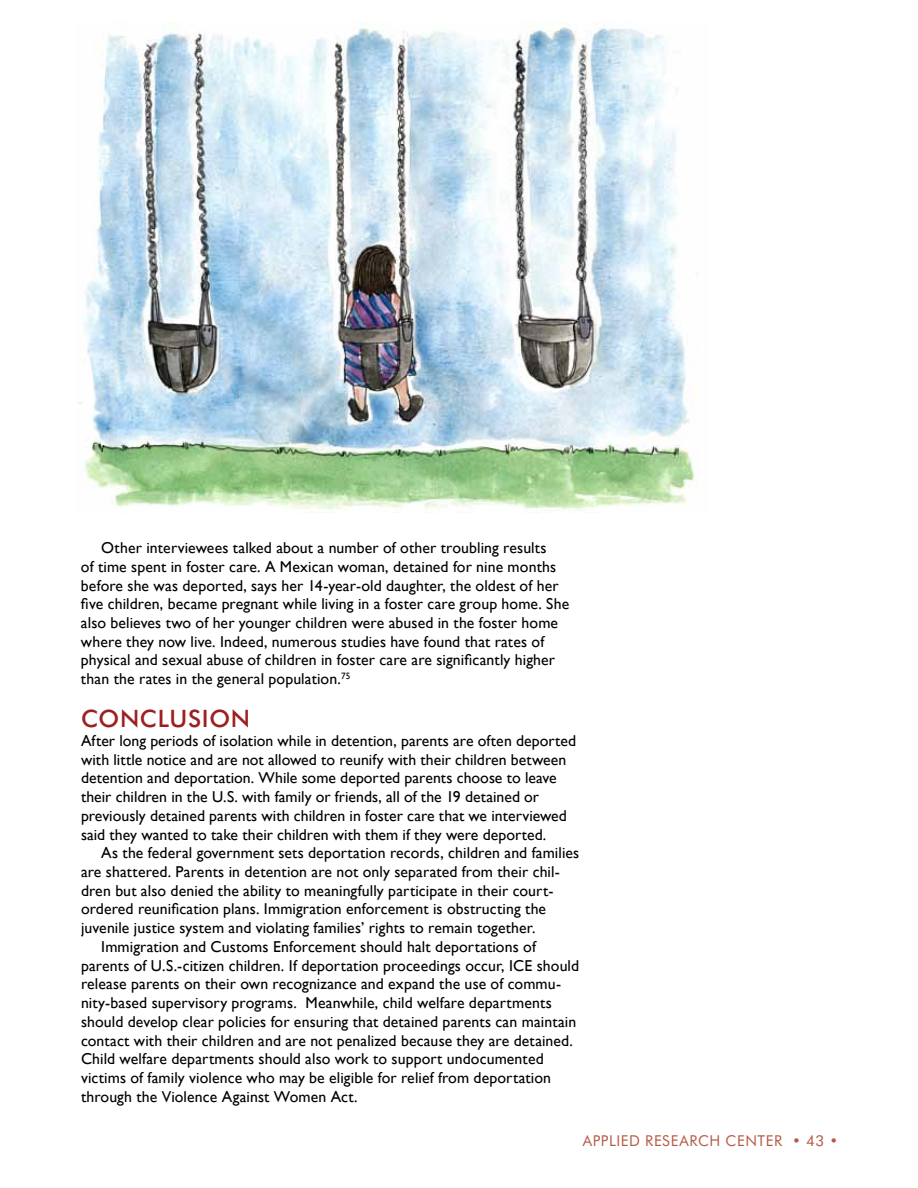
<style>
.page{position:relative;width:918px;height:1188px;background:#fff}
.page>*{position:absolute;margin:0;border:0;box-sizing:border-box;transform-origin:0 0}
.t1{font:500 24px "Futura BT";letter-spacing:.03em;color:#9e1f20}
.t2{font:15.75px/18.8px "Gill Sans";letter-spacing:.005em;color:#000}
.t3{font:15px "Futura BT";letter-spacing:.035em;color:#b45b46}
</style>
<div class="page">
<img style="left:79px;top:22px;width:619px;height:491px">
<p class="t2" style="left:81px;top:539px;width:490px;text-indent:20px">Other interviewees talked about a number of other troubling results<br>of time spent in foster care. A Mexican woman, detained for nine months before she was deported, says her 14-year-old daughter, the oldest of her five children, became pregnant while living in a foster care group home. She also believes two of her younger children were abused in the foster home where they now live. Indeed, numerous studies have found that rates of physical and sexual abuse of children in foster care are significantly higher than the rates in the general population.<sup>75</sup></p>
<h1 class="t1" style="left:81px;top:704px;width:171px">CONCLUSION</h1>
<p class="t2" style="left:81px;top:731px;width:497px">After long periods of isolation while in detention, parents are often deported with little notice and are not allowed to reunify with their children between detention and deportation. While some deported parents choose to leave their children in the U.S. with family or friends, all of the 19 detained or previously detained parents with children in foster care that we interviewed said they wanted to take their children with them if they were deported.</p>
<p class="t2" style="left:101px;top:844px;width:480px">As the federal government sets deportation records, children and families</p>
<p class="t2" style="left:81px;top:863px;width:481px">are shattered. Parents in detention are not only separated from their chil-</p>
<p class="t2" style="left:81px;top:881px;width:474px">dren but also denied the ability to meaningfully participate in their court-</p>
<p class="t2" style="left:81px;top:900px;width:467px">ordered reunification plans. Immigration enforcement is obstructing the</p>
<p class="t2" style="left:81px;top:919px;width:456px">juvenile justice system and violating families’ rights to remain together.</p>
<p class="t2" style="left:101px;top:938px;width:436px">Immigration and Customs Enforcement should halt deportations of</p>
<p class="t2" style="left:81px;top:956px;width:500px">parents of U.S.-citizen children. If deportation proceedings occur, ICE should</p>
<p class="t2" style="left:81px;top:975px;width:482px">release parents on their own recognizance and expand the use of commu-</p>
<p class="t2" style="left:81px;top:994px;width:472px">nity-based supervisory programs. Meanwhile, child welfare departments</p>
<p class="t2" style="left:81px;top:1013px;width:497px">should develop clear policies for ensuring that detained parents can maintain</p>
<p class="t2" style="left:81px;top:1031px;width:493px">contact with their children and are not penalized because they are detained.</p>
<p class="t2" style="left:81px;top:1050px;width:464px">Child welfare departments should also work to support undocumented</p>
<p class="t2" style="left:81px;top:1069px;width:472px">victims of family violence who may be eligible for relief from deportation</p>
<p class="t2" style="left:81px;top:1088px;width:278px">through the Violence Against Women Act.</p>
<p class="t3" style="left:583px;top:1132px;width:257px">APPLIED RESEARCH CENTER • 43 •</p>
</div>
